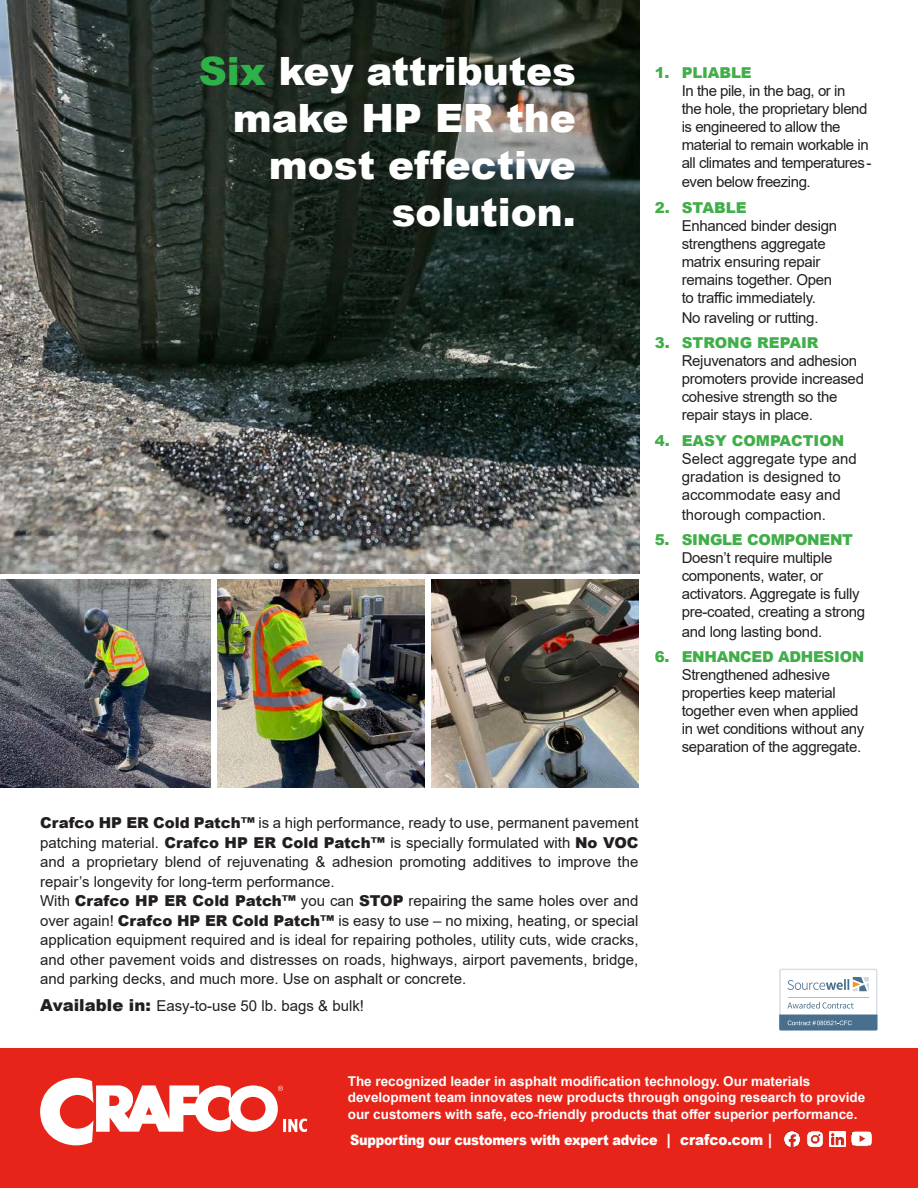
<style>
.page{position:relative;width:918px;height:1188px;background:#fff}
.page>*{position:absolute;margin:0;border:0;box-sizing:border-box;transform-origin:0 0}
.t1{font:900 39px/46.8px "Arial";color:#fff;text-align:right}
.t2{font:15px/19.5px "Arial";color:#231f20}
.t3{font:15px/18px "Arial";letter-spacing:-.02em;color:#231f20}
.t4{font:15px/18px "Arial";letter-spacing:-.03em;color:#231f20}
.t5{font:900 15px "Arial";letter-spacing:-.02em;color:#40ae49}
.t6{font:900 15px "Arial";color:#40ae49}
.t7{font:900 14.25px "Arial";letter-spacing:-.02em;color:#fff;scale:.9 1}
.t8{font:700 13.5px/16.2px "Arial";color:#fff}
.s1{color:#2fb14a}
.s2{font-weight:900}
.s3{font-weight:900;font-size:16.5px}
.s4{font-size:15.6px}
.s5{font-size:15px}
</style>
<div class="page">
<div style="left:0;top:1049px;width:918px;height:139px;background:#e72419"></div>
<img style="left:784px;top:1131px;width:16px;height:16px">
<img style="left:830px;top:1131px;width:15px;height:16px">
<img style="left:851px;top:1131px;width:21px;height:15px">
<img style="left:807px;top:1131px;width:16px;height:16px">
<svg style="left:40px;top:1078px;width:267px;height:67px"></svg>
<div style="left:779px;top:969px;width:99px;height:61px;border:2px solid #d9dfe7"></div>
<svg style="left:787px;top:997px;width:82px;height:12px"></svg>
<svg style="left:787px;top:977px;width:82px;height:14px"></svg>
<svg style="left:779px;top:1015px;width:98px;height:15px"></svg>
<img style="left:0;top:0;width:640px;height:574px">
<img style="left:0;top:580px;width:211px;height:208px">
<img style="left:217px;top:580px;width:208px;height:208px">
<img style="left:431px;top:580px;width:208px;height:208px">
<h1 class="t1" style="left:199px;top:47px;width:379px"><span class="s1">Six</span> key attributes make HP ER the most effective solution.</h1>
<p class="t5" style="left:655px;top:61px;width:98px">1. PLIABLE</p>
<p class="t4" style="left:682px;top:81px;width:191px">In the pile, in the bag, or in<br>the hole, the proprietary blend is engineered to allow the material to remain workable in all climates and temperatures-</p>
<p class="t4" style="left:682px;top:173px;width:131px">even below freezing.</p>
<p class="t5" style="left:655px;top:197px;width:93px">2. STABLE</p>
<p class="t3" style="left:682px;top:217px;width:157px">Enhanced binder design strengthens aggregate matrix ensuring repair remains together. Open to traffic immediately.</p>
<p class="t3" style="left:682px;top:308px;width:138px">No raveling or rutting.</p>
<p class="t6" style="left:655px;top:332px;width:165px">3. STRONG REPAIR</p>
<p class="t3" style="left:682px;top:352px;width:184px">Rejuvenators and adhesion promoters provide increased cohesive strength so the repair stays in place.</p>
<p class="t6" style="left:655px;top:430px;width:191px">4. EASY COMPACTION</p>
<p class="t2" style="left:682px;top:449px;width:177px;line-height:18px">Select aggregate type and gradation is designed to accommodate easy and</p>
<p class="t2" style="left:682px;top:504px;width:146px">thorough compaction.</p>
<p class="t5" style="left:655px;top:529px;width:200px">5. SINGLE COMPONENT</p>
<p class="t3" style="left:682px;top:549px;width:185px">Doesn’t require multiple components, water, or activators. Aggregate is fully pre-coated, creating a strong</p>
<p class="t3" style="left:682px;top:623px;width:142px">and long lasting bond.</p>
<p class="t5" style="left:655px;top:646px;width:211px">6. ENHANCED ADHESION</p>
<p class="t3" style="left:682px;top:666px;width:184px">Strengthened adhesive properties keep material together even when applied in wet conditions without any separation of the aggregate.</p>
<p class="t2" style="left:40px;top:813px;width:600px"><span class="s2">Crafco HP ER Cold Patch™</span> is a high performance, ready to use, permanent pavement patching material. <span class="s2">Crafco HP ER Cold Patch™</span> is specially formulated with <span class="s2">No VOC </span>and a proprietary blend of rejuvenating &amp; adhesion promoting additives to improve the repair’s longevity for long-term performance.<br>With <span class="s2">Crafco HP ER Cold Patch™</span> you can <span class="s2">STOP</span> repairing the same holes over and over again! <span class="s2">Crafco HP ER Cold Patch™</span> is easy to use – no mixing, heating, or special application equipment required and is ideal for repairing potholes, utility cuts, wide cracks, and other pavement voids and distresses on roads, highways, airport pavements, bridge, and parking decks, and much more. Use on asphalt or concrete.</p>
<p class="t2" style="left:40px;top:996px;width:325px"><span class="s3">Available in:</span> Easy-to-use 50 lb. bags &amp; bulk!</p>
<p class="t8" style="left:348px;top:1074px;width:519px">The recognized leader in asphalt modification technology. Our materials development team innovates new products through ongoing research to provide our customers with safe, eco-friendly products that offer superior performance.</p>
<p class="t7" style="left:350px;top:1130px;width:470px">Supporting our customers with expert advice <span class="s4">|</span> <span class="s5">crafco.com</span> <span class="s4">|</span></p>
</div>
